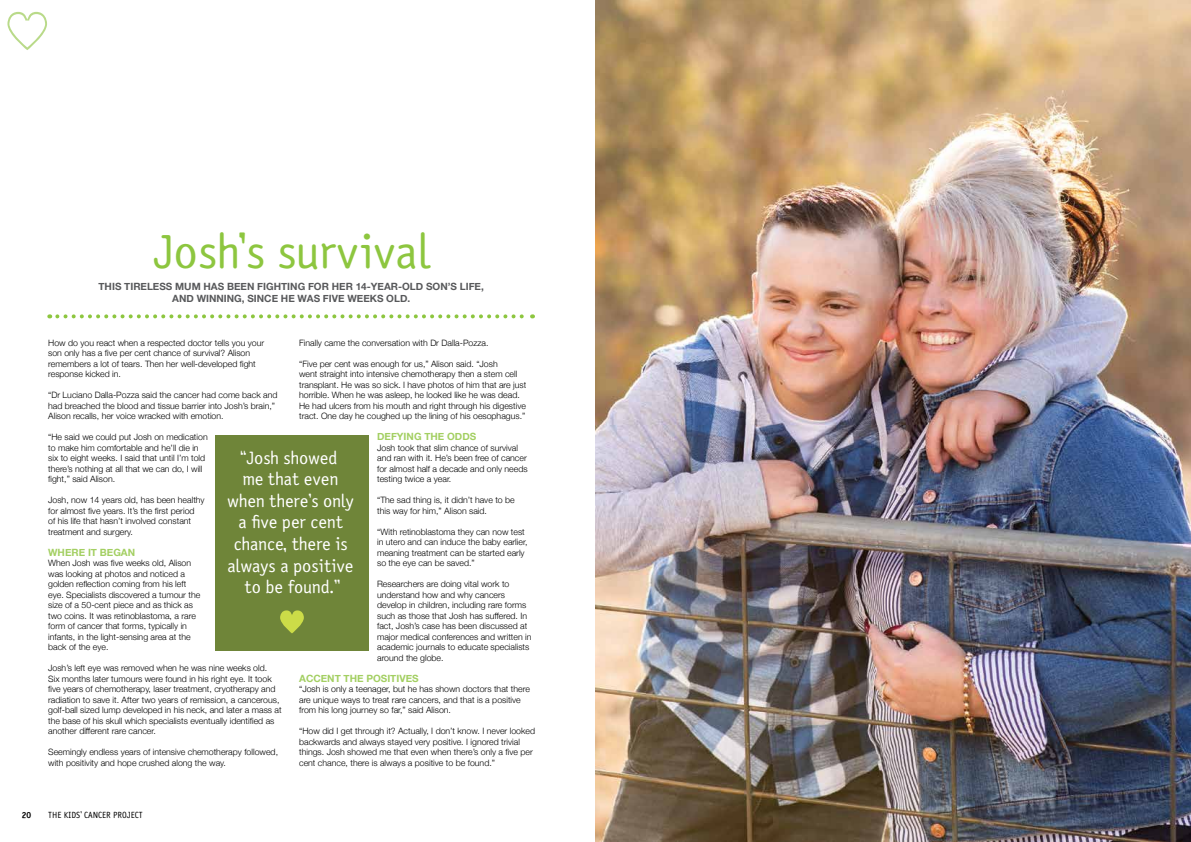
<style>
.page{position:relative;width:1191px;height:842px;background:#fff}
.page>*{position:absolute;margin:0;border:0;box-sizing:border-box;transform-origin:0 0}
.t1{font:48px "Saturday Sans ICG";color:#8dc63f}
.t2{font:18px/21.6px "Saturday Sans ICG";color:#fff;text-align:center}
.t3{font:700 10px/12px "Helvetica Neue";color:#58595b;text-align:center}
.t4{font:700 10px "Helvetica Neue";color:#a3cf62}
.t5{font:9px "Saturday Sans ICG";color:#000}
.t6{font:9px "Saturday Sans ICG Bold";color:#000}
.t7{font:300 8.8px/10.5px "Helvetica Neue";color:#000}
</style>
<div class="page">
<svg style="left:7px;top:12px;width:40px;height:38px"></svg>
<img style="left:595px;top:0;width:596px;height:842px">
<div style="left:215px;top:435px;width:154px;height:215px;background:#6f8539"></div>
<svg style="left:57px;top:314px;width:476px;height:4px"></svg>
<svg style="left:280px;top:610px;width:24px;height:23px"></svg>
<h1 class="t1" style="left:153px;top:225px;width:279px">Josh’s survival</h1>
<p class="t3" style="left:99px;top:281px;width:387px">THIS TIRELESS MUM HAS BEEN FIGHTING FOR HER 14-YEAR-OLD SON’S LIFE,<br>AND WINNING, SINCE HE WAS FIVE WEEKS OLD.</p>
<p class="t7" style="left:299px;top:337px;width:191px">Finally came the conversation with Dr Dalla-Pozza.</p>
<p class="t7" style="left:299px;top:358px;width:229px">“Five per cent was enough for us,” Alison said. “Josh<br>went straight into intensive chemotherapy then a stem cell transplant. He was so sick. I have photos of him that are just horrible. When he was asleep, he looked like he was dead.<br>He had ulcers from his mouth and right through his digestive tract. One day he coughed up the lining of his oesophagus.”</p>
<p class="t4" style="left:377px;top:429px;width:101px">DEFYING THE ODDS</p>
<p class="t7" style="left:377px;top:442px;width:152px">Josh took that slim chance of survival and ran with it. He’s been free of cancer for almost half a decade and only needs testing twice a year.</p>
<p class="t7" style="left:377px;top:494px;width:139px">“The sad thing is, it didn’t have to be this way for him,” Alison said.</p>
<p class="t7" style="left:377px;top:526px;width:152px">“With retinoblastoma they can now test in utero and can induce the baby earlier, meaning treatment can be started early so the eye can be saved.”</p>
<p class="t7" style="left:377px;top:578px;width:156px">Researchers are doing vital work to understand how and why cancers develop in children, including rare forms such as those that Josh has suffered. In fact, Josh’s case has been discussed at major medical conferences and written in academic journals to educate specialists around the globe.</p>
<p class="t4" style="left:299px;top:670px;width:121px">ACCENT THE POSITIVES</p>
<p class="t7" style="left:299px;top:683px;width:232px">“Josh is only a teenager, but he has shown doctors that there are unique ways to treat rare cancers, and that is a positive from his long journey so far,” said Alison.</p>
<p class="t7" style="left:299px;top:725px;width:237px">“How did I get through it? Actually, I don’t know. I never looked backwards and always stayed very positive. I ignored trivial things. Josh showed me that even when there’s only a five per cent chance, there is always a positive to be found.”</p>
<p class="t7" style="left:48px;top:337px;width:217px">How do you react when a respected doctor tells you your son only has a five per cent chance of survival? Alison remembers a lot of tears. Then her well-developed fight response kicked in.</p>
<p class="t7" style="left:48px;top:389px;width:231px">“Dr Luciano Dalla-Pozza said the cancer had come back and had breached the blood and tissue barrier into Josh’s brain,”<br>Alison recalls, her voice wracked with emotion.</p>
<p class="t7" style="left:48px;top:431px;width:161px">“He said we could put Josh on medication to make him comfortable and he’ll die in six to eight weeks. I said that until I’m told there’s nothing at all that we can do, I will fight,” said Alison.</p>
<p class="t7" style="left:48px;top:494px;width:158px">Josh, now 14 years old, has been healthy for almost five years. It’s the first period<br>of his life that hasn’t involved constant treatment and surgery.</p>
<p class="t4" style="left:48px;top:544px;width:89px">WHERE IT BEGAN</p>
<p class="t7" style="left:48px;top:557px;width:154px">When Josh was five weeks old, Alison was looking at photos and noticed a golden reflection coming from his left eye. Specialists discovered a tumour the size of a 50-cent piece and as thick as two coins. It was retinoblastoma, a rare form of cancer that forms, typically in infants, in the light-sensing area at the back of the eye.</p>
<p class="t7" style="left:48px;top:662px;width:235px">Josh’s left eye was removed when he was nine weeks old.<br>Six months later tumours were found in his right eye. It took five years of chemotherapy, laser treatment, cryotherapy and radiation to save it. After two years of remission, a cancerous, golf-ball sized lump developed in his neck, and later a mass at the base of his skull which specialists eventually identified as another different rare cancer.</p>
<p class="t7" style="left:48px;top:746px;width:231px">Seemingly endless years of intensive chemotherapy followed, with positivity and hope crushed along the way.</p>
<h2 class="t2" style="left:227px;top:447px;width:129px">“Josh showed<br>me that even when there’s only a five per cent chance, there is always a positive to be found.”</h2>
<p class="t6" style="left:22px;top:810px;width:11px">20</p>
<p class="t5" style="left:48px;top:810px;width:96px">THE KIDS’ CANCER PROJECT</p>
</div>
